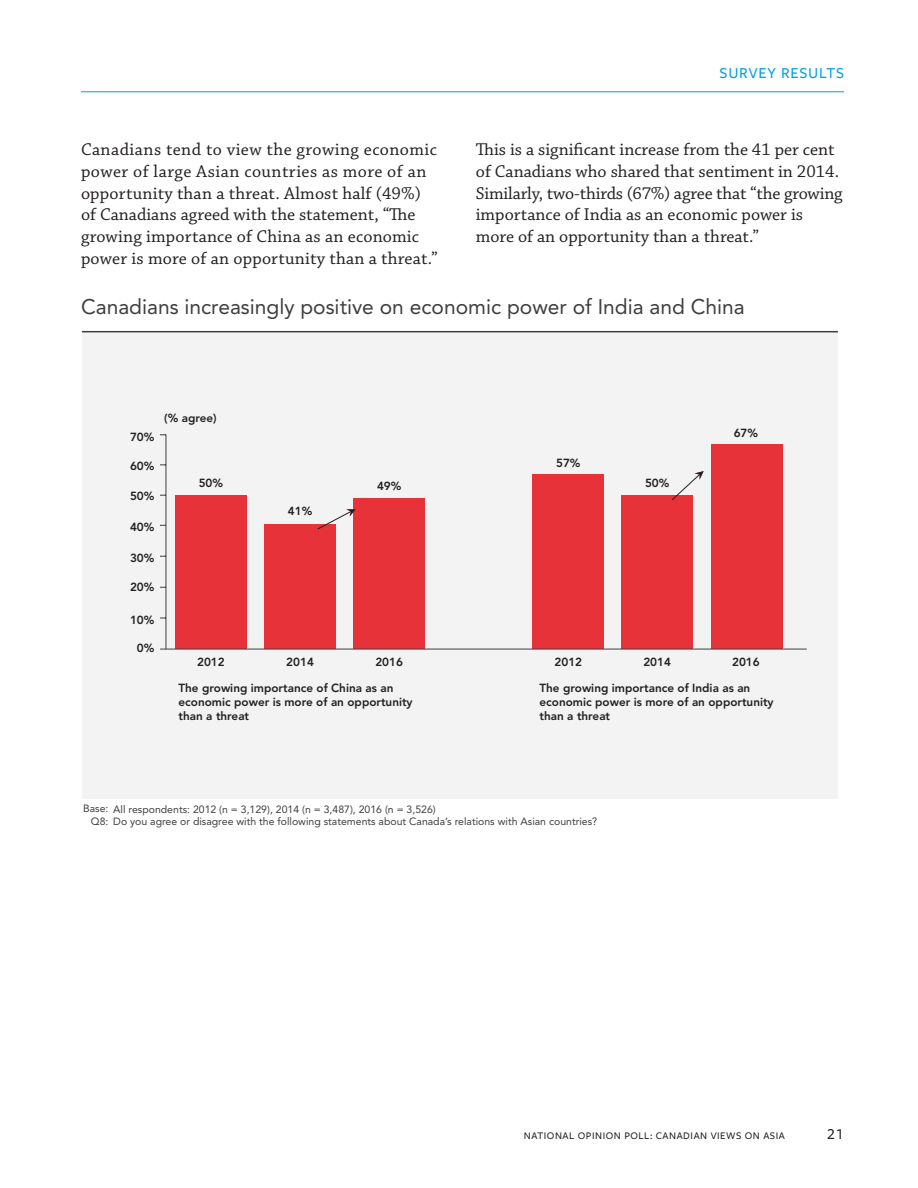
<style>
.page{position:relative;width:918px;height:1188px;background:#fff}
.page>*{position:absolute;margin:0;border:0;box-sizing:border-box;transform-origin:0 0}
.t1{font:21px "Avenir LT Std";color:#3e3e3f}
.APFC_basic_paragraph{font:18px/21.8px "Chaparral Pro";letter-spacing:.005em;color:#231f20}
.Page_Header{font:500 15.75px "Freight Sans Pro";letter-spacing:.05em;color:#00a0dd}
.t2{font:500 15.75px "Freight Sans Pro";color:#231f20}
.t3{font:800 11.7px/14.1px "Avenir LT Std";color:#231f20}
.t4{font:10.5px/12.6px "Avenir LT Std";color:#3e3e3f}
.t5{font:500 10.5px "Freight Sans Pro";letter-spacing:.05em;color:#231f20}
</style>
<div class="page">
<hr style="left:81px;top:91px;width:763px;height:1px;background:#00a0dd">
<div style="left:82px;top:332px;width:756px;height:466px;background:#f3f3f3"></div>
<hr style="left:82px;top:331px;width:756px;height:1px;background:#3e3e3f">
<hr style="left:166px;top:435px;width:1px;height:214px;background:#3e3e3f">
<div style="left:175px;top:496px;width:72px;height:153px;background:#e63238"></div>
<div style="left:265px;top:524px;width:71px;height:125px;background:#e63238"></div>
<div style="left:354px;top:498px;width:71px;height:151px;background:#e63238"></div>
<div style="left:533px;top:474px;width:71px;height:175px;background:#e63238"></div>
<div style="left:622px;top:495px;width:71px;height:154px;background:#e63238"></div>
<div style="left:712px;top:444px;width:71px;height:205px;background:#e63238"></div>
<hr style="left:160px;top:649px;width:647px;height:1px;background:#3e3e3f">
<svg style="left:317px;top:509px;width:39px;height:21px"></svg>
<svg style="left:671px;top:471px;width:33px;height:30px"></svg>
<p class="Page_Header" style="left:720px;top:62px;width:126px">SURVEY RESULTS</p>
<p class="APFC_basic_paragraph" style="left:81px;top:139px;width:358px">Canadians tend to view the growing economic power of large Asian countries as more of an opportunity than a threat. Almost half (49%) of Canadians agreed with the statement, “The growing importance of China as an economic power is more of an opportunity than a threat.”</p>
<p class="APFC_basic_paragraph" style="left:476px;top:139px;width:368px">This is a significant increase from the 41 per cent of Canadians who shared that sentiment in 2014.<br>Similarly, two-thirds (67%) agree that “the growing importance of India as an economic power is more of an opportunity than a threat.”</p>
<p class="t1" style="left:81px;top:294px;width:665px">Canadians increasingly positive on economic power of India and China</p>
<p class="t3" style="left:130px;top:430px;width:26px">70%</p>
<p class="t3" style="left:130px;top:459px;width:26px">60%</p>
<p class="t3" style="left:130px;top:489px;width:26px">50%</p>
<p class="t3" style="left:130px;top:520px;width:26px">40%</p>
<p class="t3" style="left:130px;top:551px;width:26px">30%</p>
<p class="t3" style="left:130px;top:580px;width:26px">20%</p>
<p class="t3" style="left:130px;top:613px;width:26px">10%</p>
<p class="t3" style="left:137px;top:641px;width:19px">0%</p>
<p class="t3" style="left:164px;top:411px;width:54px">(% agree)</p>
<p class="t3" style="left:199px;top:476px;width:26px">50%</p>
<p class="t3" style="left:197px;top:655px;width:29px">2012</p>
<p class="t3" style="left:288px;top:504px;width:26px">41%</p>
<p class="t3" style="left:286px;top:655px;width:29px">2014</p>
<p class="t3" style="left:377px;top:479px;width:26px">49%</p>
<p class="t3" style="left:375px;top:655px;width:29px">2016</p>
<p class="t3" style="left:556px;top:456px;width:26px">57%</p>
<p class="t3" style="left:645px;top:476px;width:26px">50%</p>
<p class="t3" style="left:734px;top:426px;width:26px">67%</p>
<p class="t3" style="left:554px;top:655px;width:29px">2012</p>
<p class="t3" style="left:643px;top:655px;width:29px">2014</p>
<p class="t3" style="left:732px;top:655px;width:29px">2016</p>
<p class="t3" style="left:179px;top:681px;width:236px">The growing importance of China as an economic power is more of an opportunity than a threat</p>
<p class="t3" style="left:540px;top:681px;width:236px">The growing importance of India as an economic power is more of an opportunity than a threat</p>
<p class="t4" style="left:113px;top:803px;width:486px">All respondents: 2012 (n = 3,129), 2014 (n = 3,487), 2016 (n = 3,526)<br>Do you agree or disagree with the following statements about Canada’s relations with Asian countries?</p>
<p class="t4" style="left:83px;top:802px;width:27px;text-align:right">Base:<br>Q8:</p>
<p class="t5" style="left:524px;top:1129px;width:262px">NATIONAL OPINION POLL: CANADIAN VIEWS ON ASIA</p>
<p class="t2" style="left:827px;top:1124px;width:18px">21</p>
</div>
